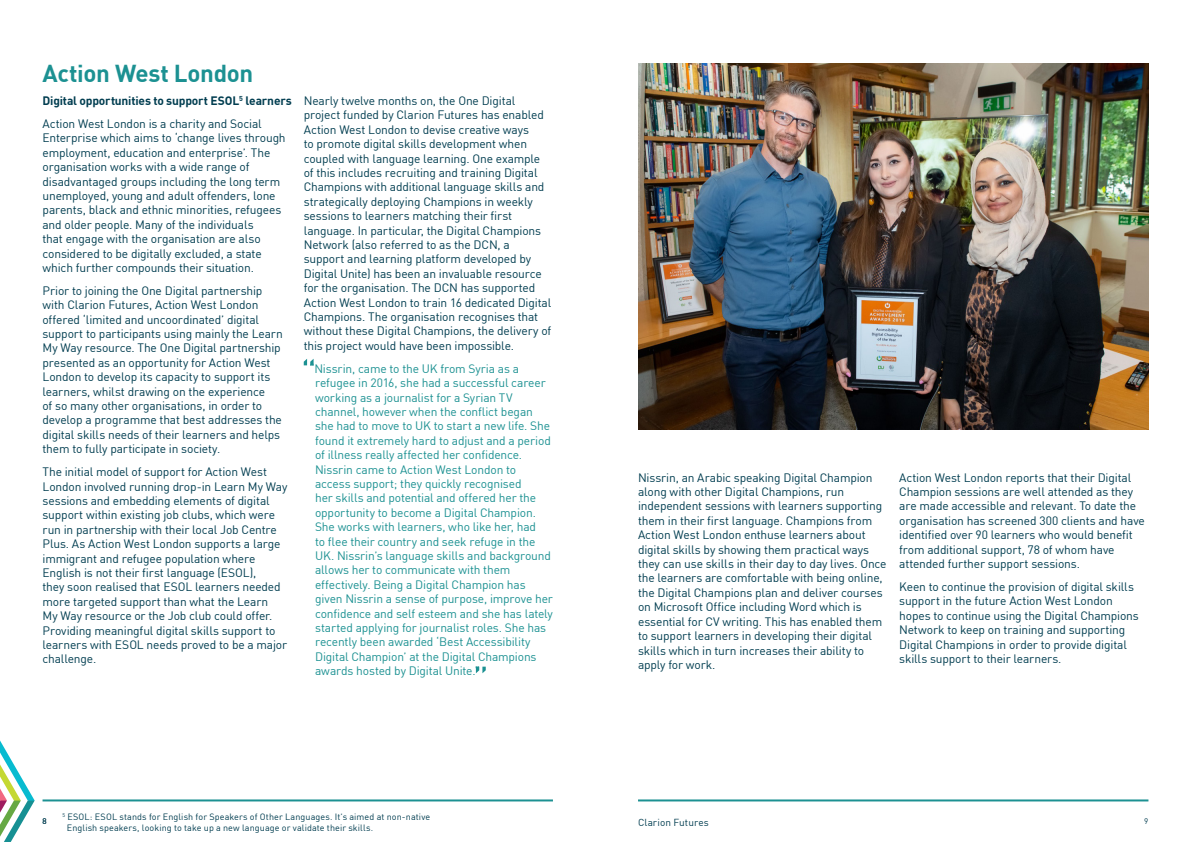
<style>
.page{position:relative;width:1191px;height:842px;background:#fff}
.page>*{position:absolute;margin:0;border:0;box-sizing:border-box;transform-origin:0 0}
.t1{font:700 24px "DINOT";letter-spacing:-.015em;color:#1c9192}
.t2{font:12px/14.4px "DINOT";letter-spacing:-.015em;color:#013d50}
.t3{font:12px/14.4px "DINOT";letter-spacing:-.015em;color:#1c9192}
.t4{font:700 12px "DINOT";letter-spacing:-.015em;color:#013d50}
.t5{font:10px "DINOT";letter-spacing:.005em;color:#013d50}
.t6{font:9px/10.8px "DINOT";letter-spacing:.01em;color:#013d50}
.t7{font:8px "DINOT";color:#013d50}
</style>
<div class="page">
<hr style="left:43px;top:799px;width:510px;height:2px;background:#1c9192">
<hr style="left:638px;top:799px;width:510px;height:2px;background:#1c9192">
<svg style="left:0;top:740px;width:35px;height:102px"></svg>
<img style="left:638px;top:64px;width:510px;height:366px">
<svg style="left:304px;top:359px;width:9px;height:6px"></svg>
<svg style="left:476px;top:667px;width:10px;height:6px"></svg>
<p class="t1" style="left:43px;top:55px;width:212px">Action West London</p>
<p class="t4" style="left:43px;top:91px;width:251px">Digital opportunities to support ESOL<sup>5</sup> learners</p>
<p class="t2" style="left:43px;top:115px;width:245px">Action West London is a charity and Social Enterprise which aims to ‘change lives through employment, education and enterprise’. The organisation works with a wide range of disadvantaged groups including the long term unemployed, young and adult offenders, lone parents, black and ethnic minorities, refugees and older people. Many of the individuals<br>that engage with the organisation are also considered to be digitally excluded, a state which further compounds their situation.</p>
<p class="t2" style="left:43px;top:282px;width:242px">Prior to joining the One Digital partnership with Clarion Futures, Action West London offered ‘limited and uncoordinated’ digital support to participants using mainly the Learn My Way resource. The One Digital partnership presented as an opportunity for Action West London to develop its capacity to support its learners, whilst drawing on the experience<br>of so many other organisations, in order to develop a programme that best addresses the digital skills needs of their learners and helps them to fully participate in society.</p>
<p class="t2" style="left:43px;top:464px;width:246px">The initial model of support for Action West London involved running drop-in Learn My Way sessions and embedding elements of digital support within existing job clubs, which were run in partnership with their local Job Centre Plus. As Action West London supports a large immigrant and refugee population where English is not their first language (ESOL),<br>they soon realised that ESOL learners needed more targeted support than what the Learn<br>My Way resource or the Job club could offer.<br>Providing meaningful digital skills support to learners with ESOL needs proved to be a major challenge.</p>
<p class="t2" style="left:304px;top:92px;width:249px">Nearly twelve months on, the One Digital project funded by Clarion Futures has enabled Action West London to devise creative ways<br>to promote digital skills development when coupled with language learning. One example of this includes recruiting and training Digital Champions with additional language skills and strategically deploying Champions in weekly sessions to learners matching their first language. In particular, the Digital Champions Network (also referred to as the DCN, a support and learning platform developed by Digital Unite) has been an invaluable resource for the organisation. The DCN has supported Action West London to train 16 dedicated Digital Champions. The organisation recognises that without these Digital Champions, the delivery of this project would have been impossible.</p>
<p class="t3" style="left:315px;top:360px;width:239px;text-indent:-6px">“Nissrin, came to the UK from Syria as a refugee in 2016, she had a successful career working as a journalist for a Syrian TV channel, however when the conflict began she had to move to UK to start a new life. She found it extremely hard to adjust and a period of illness really affected her confidence.<br>Nissrin came to Action West London to access support; they quickly recognised<br>her skills and potential and offered her the opportunity to become a Digital Champion.<br>She works with learners, who like her, had<br>to flee their country and seek refuge in the UK. Nissrin’s language skills and background allows her to communicate with them effectively. Being a Digital Champion has given Nissrin a sense of purpose, improve her confidence and self esteem and she has lately started applying for journalist roles. She has recently been awarded ‘Best Accessibility Digital Champion’ at the Digital Champions awards hosted by Digital Unite.”</p>
<p class="t7" style="left:43px;top:815px;width:6px">8</p>
<p class="t6" style="left:67px;top:810px;width:365px;text-indent:-4px"><sup>5</sup> ESOL: ESOL stands for English for Speakers of Other Languages. It’s aimed at non-native<br>English speakers, looking to take up a new language or validate their skills.</p>
<p class="t2" style="left:638px;top:469px;width:250px">Nissrin, an Arabic speaking Digital Champion along with other Digital Champions, run independent sessions with learners supporting them in their first language. Champions from Action West London enthuse learners about digital skills by showing them practical ways they can use skills in their day to day lives. Once the learners are comfortable with being online, the Digital Champions plan and deliver courses on Microsoft Office including Word which is essential for CV writing. This has enabled them to support learners in developing their digital skills which in turn increases their ability to apply for work.</p>
<p class="t2" style="left:899px;top:469px;width:247px">Action West London reports that their Digital Champion sessions are well attended as they are made accessible and relevant. To date the organisation has screened 300 clients and have identified over 90 learners who would benefit from additional support, 78 of whom have attended further support sessions.</p>
<p class="t2" style="left:899px;top:578px;width:241px">Keen to continue the provision of digital skills support in the future Action West London hopes to continue using the Digital Champions Network to keep on training and supporting Digital Champions in order to provide digital skills support to their learners.</p>
<p class="t5" style="left:638px;top:814px;width:72px">Clarion Futures</p>
<p class="t7" style="left:1144px;top:815px;width:6px">9</p>
</div>
